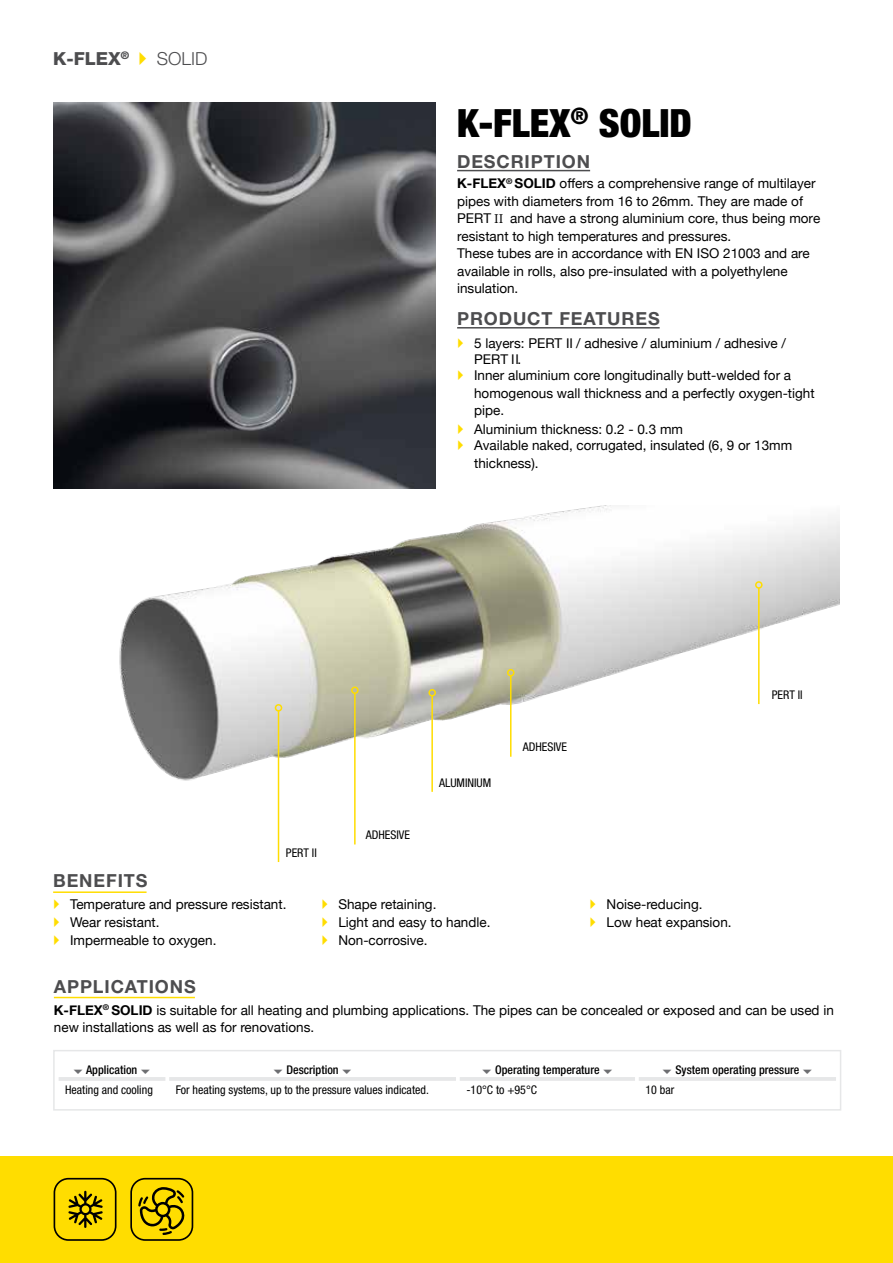
<style>
.page{position:relative;width:893px;height:1263px;background:#fff}
.page>*{position:absolute;margin:0;border:0;box-sizing:border-box;transform-origin:0 0}
.t1{font:900 condensed 39px "Helvetica Neue LT Std";color:#000}
.t2{font:700 18px "Helvetica Neue LT Std";letter-spacing:.05em;color:#4d4d4f}
.t3{font:800 18px "Helvetica Neue LT Std";color:#4d4d4f}
.t4{font:300 18px "Helvetica Neue LT Std";color:#4d4d4f}
.t5{font:13.5px/17.5px "Helvetica Neue";color:#000}
.t6{font:13.5px "Helvetica Neue LT Std";color:#000}
.t7{font:condensed 12px "Helvetica Neue LT Std";color:#000}
.t8{font:500 condensed 12px "Helvetica Neue LT Std";color:#000}
.s1{font-weight:700}
.s2{font-family:"Minion Pro"}
.s3{font-family:"Helvetica Neue LT Std"}
</style>
<div class="page">
<div style="left:0;top:1157px;width:893px;height:106px;background:#fd0"></div>
<svg style="left:54px;top:1178px;width:63px;height:63px"></svg>
<svg style="left:130px;top:1178px;width:63px;height:63px"></svg>
<img style="left:53px;top:102px;width:383px;height:386px">
<hr style="left:457px;top:327px;width:203px;height:2px;background:#4d4d4f">
<hr style="left:457px;top:170px;width:133px;height:1px;background:#4d4d4f">
<hr style="left:54px;top:997px;width:141px;height:1px;background:#fd0">
<div style="left:53px;top:1050px;width:788px;height:60px;border:2px solid #e6e7e8"></div>
<img style="left:119px;top:506px;width:721px;height:286px">
<hr style="left:278px;top:711px;width:1px;height:151px;background:#fd0">
<div style="left:275px;top:704px;width:7px;height:7px;border:2px solid #fd0;border-radius:50%"></div>
<hr style="left:758px;top:588px;width:2px;height:116px;background:#fd0">
<div style="left:755px;top:581px;width:8px;height:8px;border:2px solid #fd0;border-radius:50%"></div>
<hr style="left:354px;top:693px;width:2px;height:151px;background:#fd0">
<div style="left:351px;top:686px;width:8px;height:8px;border:2px solid #fd0;border-radius:50%"></div>
<hr style="left:431px;top:696px;width:2px;height:96px;background:#fd0">
<div style="left:428px;top:689px;width:8px;height:7px;border:2px solid #fd0;border-radius:50%"></div>
<hr style="left:510px;top:676px;width:1px;height:81px;background:#fd0">
<div style="left:507px;top:669px;width:7px;height:7px;border:2px solid #fd0;border-radius:50%"></div>
<hr style="left:53px;top:891px;width:94px;height:2px;background:#fd0">
<svg style="left:55px;top:1051px;width:785px;height:49px"></svg>
<h2 class="t3" style="left:53px;top:48px;width:78px">K-FLEX<sup>®</sup></h2>
<h2 class="t4" style="left:157px;top:48px;width:52px">SOLID</h2>
<h1 class="t1" style="left:457px;top:99px;width:236px">K-FLEX<sup>®</sup> SOLID</h1>
<h2 class="t2" style="left:457px;top:150px;width:134px">DESCRIPTION</h2>
<p class="t5" style="left:457px;top:176px;width:365px"><span class="s1">K-FLEX</span><sup>®</sup> <span class="s1">SOLID</span> offers a comprehensive range of multilayer pipes with diameters from 16 to 26mm. They are made of PERT <span class="s2">II</span> and have a strong aluminium core, thus being more resistant to high temperatures and pressures.<br>These tubes are in accordance with EN ISO 21003 and are available in rolls, also pre-insulated with a polyethylene insulation.</p>
<h2 class="t2" style="left:457px;top:307px;width:204px">PRODUCT FEATURES</h2>
<p class="t5" style="left:474px;top:335px;width:313px">5 layers: PERT <span class="s3">II</span> / adhesive / aluminium / adhesive /</p>
<p class="t6" style="left:474px;top:351px;width:49px">PERT II.</p>
<p class="t5" style="left:474px;top:367px;width:342px">Inner aluminium core longitudinally butt-welded for a homogenous wall thickness and a perfectly oxygen-tight pipe.</p>
<p class="t5" style="left:474px;top:422px;width:320px;line-height:16.2px">Aluminium thickness: 0.2 - 0.3 mm<br>Available naked, corrugated, insulated (6, 9 or 13mm</p>
<p class="t5" style="left:474px;top:455px;width:66px">thickness).</p>
<p class="t7" style="left:286px;top:846px;width:32px">PERT II</p>
<p class="t7" style="left:366px;top:828px;width:46px">ADHESIVE</p>
<p class="t7" style="left:439px;top:775px;width:54px">ALUMINIUM</p>
<p class="t7" style="left:523px;top:740px;width:46px">ADHESIVE</p>
<p class="t7" style="left:772px;top:688px;width:32px">PERT II</p>
<h2 class="t2" style="left:53px;top:870px;width:96px">BENEFITS</h2>
<p class="t5" style="left:70px;top:897px;width:218px">Temperature and pressure resistant.<br>Wear resistant.<br>Impermeable to oxygen.</p>
<p class="t5" style="left:338px;top:897px;width:154px">Shape retaining.<br>Light and easy to handle.<br>Non-corrosive.</p>
<p class="t5" style="left:607px;top:897px;width:127px">Noise-reducing.<br>Low heat expansion.</p>
<h2 class="t2" style="left:54px;top:975px;width:143px">APPLICATIONS</h2>
<p class="t5" style="left:54px;top:1002px;width:781px"><span class="s1">K-FLEX</span><sup>®</sup> <span class="s1">SOLID</span> is suitable for all heating and plumbing applications. The pipes can be concealed or exposed and can be used in new installations as well as for renovations.</p>
<p class="t8" style="left:86px;top:1062px;width:53px">Application</p>
<p class="t8" style="left:286px;top:1062px;width:54px">Description</p>
<p class="t8" style="left:495px;top:1062px;width:106px">Operating temperature</p>
<p class="t8" style="left:675px;top:1062px;width:125px">System operating pressure</p>
<p class="t7" style="left:65px;top:1083px;width:89px">Heating and cooling</p>
<p class="t7" style="left:176px;top:1083px;width:255px">For heating systems, up to the pressure values indicated.</p>
<p class="t7" style="left:466px;top:1083px;width:72px">-10°C to +95°C</p>
<p class="t7" style="left:645px;top:1083px;width:30px">10 bar</p>
</div>
